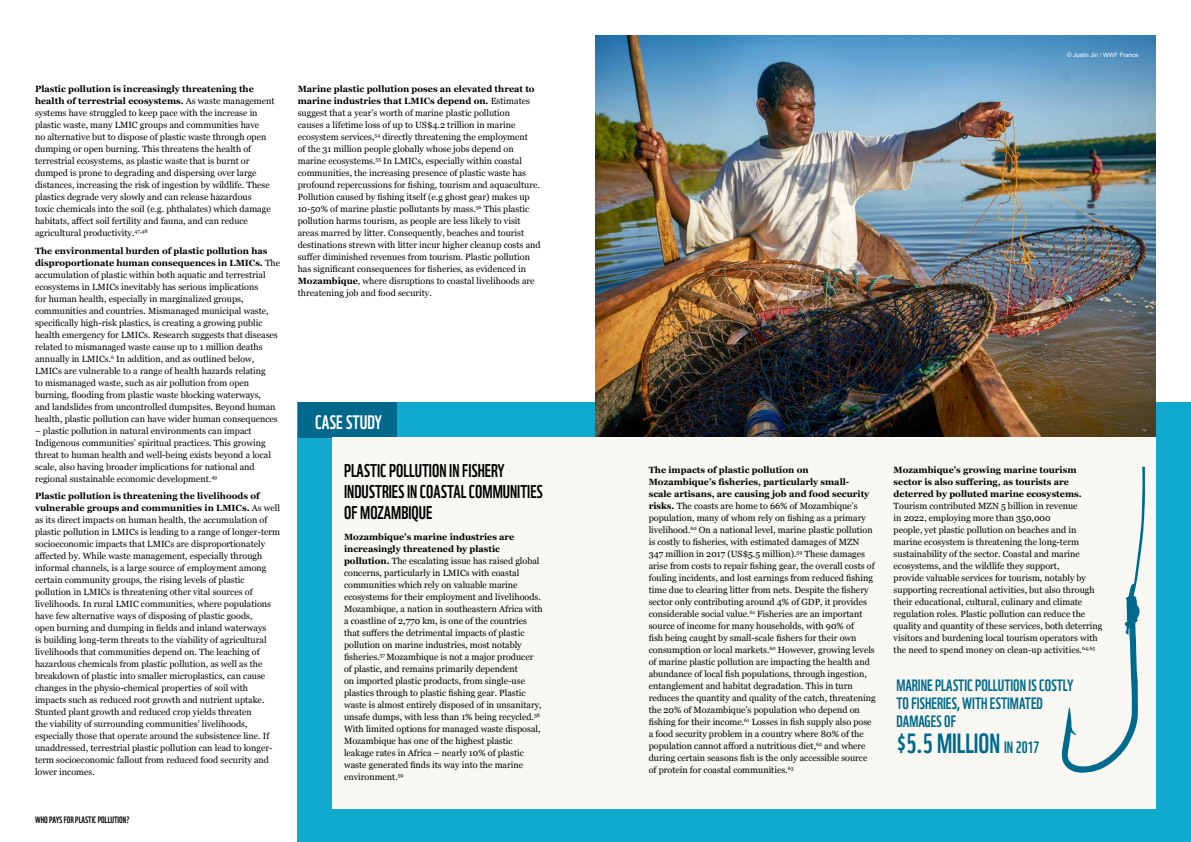
<style>
.page{position:relative;width:1191px;height:842px;background:#fff}
.page>*{position:absolute;margin:0;border:0;box-sizing:border-box;transform-origin:0 0}
.t1{font:27px "WWF";color:#006a8c}
.t2{font:19px "WWF";color:#fff}
.t3{font:18px/21px "WWF";color:#000}
.t4{font:16px/18px "WWF";color:#006a8c}
.t5{font:9px/12px "Georgia";color:#000}
.t6{font:700 9px/12px "Georgia";color:#000}
.t7{font:9px "WWF";color:#000}
.t8{font:6px "Arial";color:#fff}
.s1{font-weight:700}
.s2{font-size:16px}
</style>
<div class="page">
<div style="left:298px;top:403px;width:893px;height:439px;background:#11a9ce"></div>
<img style="left:595px;top:35px;width:561px;height:403px">
<div style="left:298px;top:403px;width:98px;height:35px;background:#00688a"></div>
<div style="left:333px;top:438px;width:823px;height:371px;background:#f8f7f1"></div>
<svg style="left:1061px;top:467px;width:84px;height:306px"></svg>
<p class="t5" style="left:35px;top:83px;width:241px"><span class="s1">Plastic pollution is increasingly threatening the health of terrestrial ecosystems.</span> As waste management systems have struggled to keep pace with the increase in plastic waste, many LMIC groups and communities have<br>no alternative but to dispose of plastic waste through open dumping or open burning. This threatens the health of terrestrial ecosystems, as plastic waste that is burnt or dumped is prone to degrading and dispersing over large distances, increasing the risk of ingestion by wildlife. These plastics degrade very slowly and can release hazardous<br>toxic chemicals into the soil (e.g. phthalates) which damage habitats, a昀昀ect soil fertility and fauna, and can reduce agricultural productivity.<sup>47,48</sup></p>
<p class="t5" style="left:35px;top:245px;width:247px"><span class="s1">The environmental burden of plastic pollution has disproportionate human consequences in LMICs.</span> The accumulation of plastic within both aquatic and terrestrial ecosystems in LMICs inevitably has serious implications<br>for human health, especially in marginalized groups, communities and countries. Mismanaged municipal waste, speci昀椀cally high-risk plastics, is creating a growing public health emergency for LMICs. Research suggests that diseases related to mismanaged waste cause up to 1 million deaths annually in LMICs.<sup>6</sup> In addition, and as outlined below, LMICs are vulnerable to a range of health hazards relating<br>to mismanaged waste, such as air pollution from open burning, 昀氀ooding from plastic waste blocking waterways,<br>and landslides from uncontrolled dumpsites. Beyond human health, plastic pollution can have wider human consequences</p>
<p class="t5" style="left:35px;top:425px;width:237px">– plastic pollution in natural environments can impact Indigenous communities’ spiritual practices. This growing threat to human health and well-being exists beyond a local scale, also having broader implications for national and regional sustainable economic development.<sup>49</sup></p>
<p class="t5" style="left:35px;top:491px;width:247px"><span class="s1">Plastic pollution is threatening the livelihoods of vulnerable groups and communities in LMICs.</span> As well as its direct impacts on human health, the accumulation of plastic pollution in LMICs is leading to a range of longer-term socioeconomic impacts that LMICs are disproportionately<br>a昀昀ected by. While waste management, especially through informal channels, is a large source of employment among certain community groups, the rising levels of plastic pollution in LMICs is threatening other vital sources of livelihoods. In rural LMIC communities, where populations have few alternative ways of disposing of plastic goods,<br>open burning and dumping in 昀椀elds and inland waterways<br>is building long-term threats to the viability of agricultural livelihoods that communities depend on. The leaching of hazardous chemicals from plastic pollution, as well as the breakdown of plastic into smaller microplastics, can cause changes in the physio-chemical properties of soil with impacts such as reduced root growth and nutrient uptake.<br>Stunted plant growth and reduced crop yields threaten<br>the viability of surrounding communities’ livelihoods, especially those that operate around the subsistence line. If unaddressed, terrestrial plastic pollution can lead to longer&shy;term socioeconomic fallout from reduced food security and lower incomes.</p>
<p class="t7" style="left:35px;top:816px;width:96px">WHO PAYS FOR PLASTIC POLLUTION?</p>
<p class="t5" style="left:298px;top:83px;width:244px"><span class="s1">Marine plastic pollution poses an elevated threat to marine industries that LMICs depend on.</span> Estimates suggest that a year’s worth of marine plastic pollution<br>causes a lifetime loss of up to US$4.2 trillion in marine ecosystem services,<sup>54</sup> directly threatening the employment<br>of the 31 million people globally whose jobs depend on marine ecosystems.<sup>55</sup> In LMICs, especially within coastal communities, the increasing presence of plastic waste has profound repercussions for 昀椀shing, tourism and aquaculture.<br>Pollution caused by 昀椀shing itself (e.g ghost gear) makes up 10-50% of marine plastic pollutants by mass.<sup>56</sup> This plastic pollution harms tourism, as people are less likely to visit areas marred by litter. Consequently, beaches and tourist destinations strewn with litter incur higher cleanup costs and su昀昀er diminished revenues from tourism. Plastic pollution has signi昀椀cant consequences for 昀椀sheries, as evidenced in <span class="s1">Mozambique</span>, where disruptions to coastal livelihoods are threatening job and food security.</p>
<h2 class="t2" style="left:315px;top:415px;width:68px">CASE STUDY</h2>
<h3 class="t3" style="left:344px;top:462px;width:200px">PLASTIC POLLUTION IN FISHERY<br>INDUSTRIES IN COASTAL COMMUNITIES<br>OF MOZAMBIQUE</h3>
<p class="t5" style="left:344px;top:531px;width:200px"><span class="s1">Mozambique’s marine industries are increasingly threatened by plastic pollution.</span> The escalating issue has raised global concerns, particularly in LMICs with coastal communities which rely on valuable marine ecosystems for their employment and livelihoods.<br>Mozambique, a nation in southeastern Africa with a coastline of 2,770 km, is one of the countries that su昀昀ers the detrimental impacts of plastic pollution on marine industries, most notably<br>昀椀sheries.<sup>57</sup> Mozambique is not a major producer of plastic, and remains primarily dependent<br>on imported plastic products, from single-use plastics through to plastic 昀椀shing gear. Plastic waste is almost entirely disposed of in unsanitary, unsafe dumps, with less than 1% being recycled.<sup>58<br></sup>With limited options for managed waste disposal, Mozambique has one of the highest plastic leakage rates in Africa – nearly 10% of plastic waste generated 昀椀nds its way into the marine environment.<sup>59</sup></p>
<p class="t8" style="left:1067px;top:53px;width:73px">© Justin Jin / WWF France</p>
<p class="t5" style="left:649px;top:464px;width:228px"><span class="s1">The impacts of plastic pollution on Mozambique’s 昀椀sheries, particularly small-<br>scale artisans, are causing job and food security risks.</span> The coasts are home to 66% of Mozambique’s population, many of whom rely on 昀椀shing as a primary livelihood.<sup>60</sup> On a national level, marine plastic pollution is costly to 昀椀sheries, with estimated damages of MZN 347 million in 2017 (US$5.5 million).<sup>59</sup> These damages arise from costs to repair 昀椀shing gear, the overall costs of fouling incidents, and lost earnings from reduced 昀椀shing time due to clearing litter from nets. Despite the 昀椀shery sector only contributing around 4% of GDP, it provides considerable social value.<sup>61</sup> Fisheries are an important source of income for many households, with 90% of<br>昀椀sh being caught by small-scale 昀椀shers for their own consumption or local markets.<sup>60</sup> However, growing levels of marine plastic pollution are impacting the health and abundance of local 昀椀sh populations, through ingestion, entanglement and habitat degradation. This in turn reduces the quantity and quality of the catch, threatening the 20% of Mozambique’s population who depend on<br>昀椀shing for their income.<sup>61</sup> Losses in 昀椀sh supply also pose a food security problem in a country where 80% of the population cannot a昀昀ord a nutritious diet,<sup>62</sup> and where during certain seasons 昀椀sh is the only accessible source of protein for coastal communities.<sup>63</sup></p>
<p class="t6" style="left:893px;top:463px;width:190px">Mozambique’s growing marine tourism sector is also su昀昀ering, as tourists are deterred by polluted marine ecosystems.</p>
<p class="t5" style="left:893px;top:500px;width:210px">Tourism contributed MZN 5 billion in revenue<br>in 2022, employing more than 350,000<br>people, yet plastic pollution on beaches and in marine ecosystem is threatening the long-term sustainability of the sector. Coastal and marine ecosystems, and the wildlife they support,<br>provide valuable services for tourism, notably by supporting recreational activities, but also through their educational, cultural, culinary and climate regulation roles. Plastic pollution can reduce the quality and quantity of these services, both deterring visitors and burdening local tourism operators with the need to spend money on clean-up activities.<sup>64,65</sup></p>
<h3 class="t4" style="left:896px;top:677px;width:178px">MARINE PLASTIC POLLUTION IS COSTLY<br>TO FISHERIES, WITH ESTIMATED<br>DAMAGES OF</h3>
<h1 class="t1" style="left:896px;top:733px;width:144px">$5.5 MILLION <span class="s2">IN 2017</span></h1>
</div>
